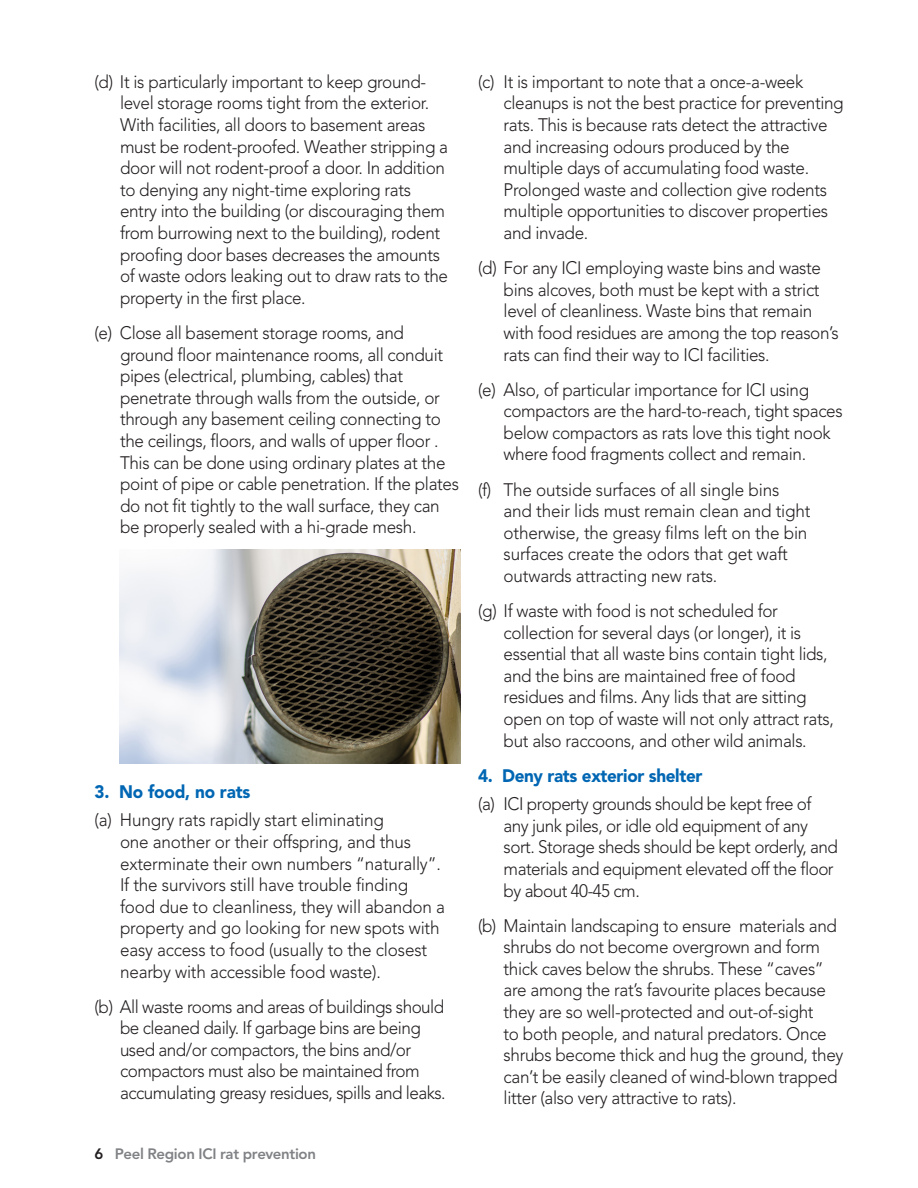
<style>
.page{position:relative;width:918px;height:1188px;background:#fff}
.page>*{position:absolute;margin:0;border:0;box-sizing:border-box;transform-origin:0 0}
.T2{font:300 18px/21.6px "Avenir LT Std";letter-spacing:-.02em;color:#231f20;scale:.95 1}
.t1{font:900 18px "Avenir LT Std";letter-spacing:-.02em;color:#0166b3;scale:.95 1}
.t2{font:800 15px "Avenir LT Std";letter-spacing:-.02em;color:#808285}
.s1{color:#231f20}
</style>
<div class="page">
<img style="left:120px;top:550px;width:340px;height:213px">
<p class="T2" style="left:120px;top:71px;width:347px;text-indent:-26px">(d) It is particularly important to keep ground&shy;level storage rooms tight from the exterior.<br>With facilities, all doors to basement areas must be rodent-proofed. Weather stripping a door will not rodent-proof a door. In addition to denying any night-time exploring rats entry into the building (or discouraging them from burrowing next to the building), rodent proofing door bases decreases the amounts of waste odors leaking out to draw rats to the property in the first place.</p>
<p class="T2" style="left:120px;top:322px;width:358px;text-indent:-26px">(e) Close all basement storage rooms, and ground floor maintenance rooms, all conduit pipes (electrical, plumbing, cables) that penetrate through walls from the outside, or through any basement ceiling connecting to the ceilings, floors, and walls of upper floor .<br>This can be done using ordinary plates at the point of pipe or cable penetration. If the plates do not fit tightly to the wall surface, they can be properly sealed with a hi-grade mesh.</p>
<h3 class="t1" style="left:94px;top:781px;width:166px">3. No food, no rats</h3>
<p class="T2" style="left:120px;top:809px;width:344px;text-indent:-26px">(a) Hungry rats rapidly start eliminating<br>one another or their offspring, and thus exterminate their own numbers “naturally”.<br>If the survivors still have trouble finding food due to cleanliness, they will abandon a property and go looking for new spots with easy access to food (usually to the closest nearby with accessible food waste).</p>
<p class="T2" style="left:120px;top:996px;width:344px;text-indent:-26px">(b) All waste rooms and areas of buildings should be cleaned daily. If garbage bins are being used and/or compactors, the bins and/or compactors must also be maintained from accumulating greasy residues, spills and leaks.</p>
<p class="t2" style="left:94px;top:1145px;width:223px"><span class="s1">6</span> Peel Region ICI rat prevention</p>
<p class="T2" style="left:504px;top:71px;width:360px;text-indent:-26px">(c) It is important to note that a once-a-week cleanups is not the best practice for preventing rats. This is because rats detect the attractive and increasing odours produced by the multiple days of accumulating food waste.<br>Prolonged waste and collection give rodents multiple opportunities to discover properties and invade.</p>
<p class="T2" style="left:504px;top:257px;width:354px;text-indent:-26px">(d) For any ICI employing waste bins and waste bins alcoves, both must be kept with a strict level of cleanliness. Waste bins that remain with food residues are among the top reason’s rats can find their way to ICI facilities.</p>
<p class="T2" style="left:504px;top:379px;width:358px;text-indent:-26px">(e) Also, of particular importance for ICI using compactors are the hard-to-reach, tight spaces below compactors as rats love this tight nook where food fragments collect and remain.</p>
<p class="T2" style="left:504px;top:479px;width:325px;text-indent:-26px">(f) The outside surfaces of all single bins and their lids must remain clean and tight otherwise, the greasy films left on the bin surfaces create the odors that get waft outwards attracting new rats.</p>
<p class="T2" style="left:504px;top:600px;width:349px;text-indent:-26px">(g) If waste with food is not scheduled for collection for several days (or longer), it is essential that all waste bins contain tight lids, and the bins are maintained free of food residues and films. Any lids that are sitting open on top of waste will not only attract rats, but also raccoons, and other wild animals.</p>
<h3 class="t1" style="left:478px;top:765px;width:238px">4. Deny rats exterior shelter</h3>
<p class="T2" style="left:504px;top:793px;width:354px;text-indent:-26px">(a) ICI property grounds should be kept free of any junk piles, or idle old equipment of any sort. Storage sheds should be kept orderly, and materials and equipment elevated off the floor by about 40-45 cm.</p>
<p class="T2" style="left:504px;top:915px;width:359px;text-indent:-26px">(b) Maintain landscaping to ensure materials and shrubs do not become overgrown and form thick caves below the shrubs. These “caves” are among the rat’s favourite places because they are so well-protected and out-of-sight<br>to both people, and natural predators. Once shrubs become thick and hug the ground, they can’t be easily cleaned of wind-blown trapped litter (also very attractive to rats).</p>
</div>
